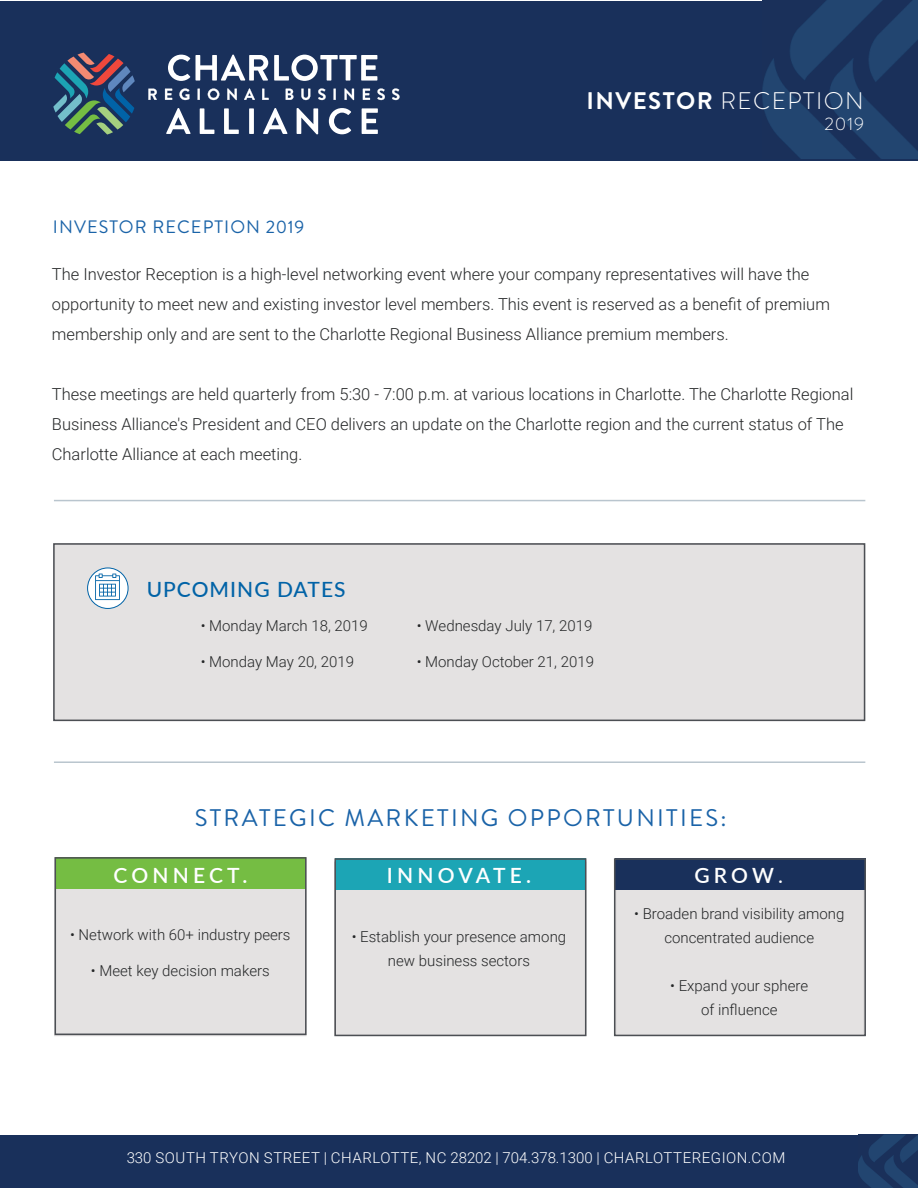
<style>
.page{position:relative;width:918px;height:1188px;background:#fff}
.page>*{position:absolute;margin:0;border:0;box-sizing:border-box;transform-origin:0 0}
.t1{font:24px "Brandon Grotesque";letter-spacing:.095em;color:#1a63a8}
.t2{font:300 24px "Brandon Grotesque";letter-spacing:.06em;color:#fff}
.t3{font:600 21px "Lato";letter-spacing:.2em;color:#fff}
.t4{font:500 21px "Lato";letter-spacing:.05em;color:#0163a7}
.t5{font:18px "Brandon Grotesque";letter-spacing:.06em;color:#1a63a8}
.t6{font:300 18px "Brandon Grotesque";color:#fff}
.t7{font:300 16.5px/30px "Roboto";color:#242627}
.t8{font:300 15px/24px "Roboto";color:#242627;text-align:center}
.t9{font:300 15px "Roboto";letter-spacing:.035em;color:#fff}
.s1{font-weight:700}
.s2{font-weight:400}
</style>
<div class="page">
<div style="left:0;top:1px;width:918px;height:159px;background:#19305b"></div>
<div style="left:54px;top:857px;width:253px;height:179px;background:#e4e2e2"></div>
<div style="left:55px;top:857px;width:251px;height:31px;background:#75bd43"></div>
<div style="left:617px;top:890px;width:246px;height:143px;background:#e4e2e2"></div>
<div style="left:337px;top:890px;width:246px;height:143px;background:#e4e2e2"></div>
<div style="left:335px;top:859px;width:250px;height:31px;background:#1ca5b5"></div>
<div style="left:615px;top:859px;width:251px;height:31px;background:#19305b"></div>
<hr style="left:54px;top:761px;width:811px;height:2px;background:#b9c5ce">
<hr style="left:54px;top:500px;width:811px;height:1px;background:#b9c5ce">
<div style="left:55px;top:857px;width:252px;height:178px;border:2px solid #4c4f54"></div>
<div style="left:334px;top:858px;width:252px;height:178px;border:2px solid #4c4f54"></div>
<div style="left:614px;top:858px;width:252px;height:178px;border:2px solid #4c4f54"></div>
<img style="left:762px;top:0;width:156px;height:158px">
<svg style="left:168px;top:55px;width:22px;height:26px"></svg>
<svg style="left:196px;top:55px;width:72px;height:26px"></svg>
<svg style="left:274px;top:55px;width:103px;height:26px"></svg>
<svg style="left:166px;top:108px;width:25px;height:26px"></svg>
<svg style="left:200px;top:108px;width:14px;height:26px"></svg>
<svg style="left:224px;top:108px;width:15px;height:26px"></svg>
<div style="left:249px;top:108px;width:5px;height:26px;background:#fff"></div>
<svg style="left:263px;top:108px;width:25px;height:26px"></svg>
<svg style="left:297px;top:108px;width:21px;height:26px"></svg>
<svg style="left:329px;top:108px;width:22px;height:26px"></svg>
<svg style="left:362px;top:108px;width:16px;height:26px"></svg>
<svg style="left:148px;top:89px;width:9px;height:11px"></svg>
<svg style="left:165px;top:89px;width:7px;height:11px"></svg>
<svg style="left:179px;top:88px;width:10px;height:12px"></svg>
<svg style="left:198px;top:89px;width:2px;height:11px"></svg>
<svg style="left:208px;top:88px;width:11px;height:12px"></svg>
<svg style="left:227px;top:88px;width:10px;height:12px"></svg>
<svg style="left:244px;top:88px;width:11px;height:12px"></svg>
<svg style="left:262px;top:89px;width:7px;height:11px"></svg>
<svg style="left:286px;top:89px;width:8px;height:11px"></svg>
<svg style="left:301px;top:89px;width:9px;height:11px"></svg>
<svg style="left:318px;top:88px;width:8px;height:12px"></svg>
<svg style="left:333px;top:89px;width:3px;height:11px"></svg>
<svg style="left:344px;top:88px;width:10px;height:12px"></svg>
<svg style="left:363px;top:89px;width:7px;height:11px"></svg>
<svg style="left:377px;top:88px;width:8px;height:12px"></svg>
<svg style="left:392px;top:88px;width:8px;height:12px"></svg>
<svg style="left:53px;top:53px;width:82px;height:82px"></svg>
<div style="left:56px;top:546px;width:806px;height:172px;background:#e4e2e2"></div>
<div style="left:53px;top:543px;width:812px;height:178px;border:2px solid #4c4f54"></div>
<svg style="left:88px;top:568px;width:40px;height:40px"></svg>
<div style="left:87px;top:568px;width:41px;height:41px;border:1px solid #0163a7;border-radius:50%"></div>
<svg style="left:95px;top:574px;width:25px;height:26px"></svg>
<div style="left:0;top:1135px;width:918px;height:53px;background:#19305b"></div>
<img style="left:858px;top:1135px;width:60px;height:53px">
<p class="t5" style="left:53px;top:214px;width:253px">INVESTOR RECEPTION 2019</p>
<h1 class="t2" style="left:586px;top:84px;width:279px"><span class="s1">INVESTOR</span> RECEPTION</h1>
<p class="t6" style="left:825px;top:112px;width:41px">2019</p>
<p class="t7" style="left:52px;top:259px;width:780px">The Investor Reception is a high-level networking event where your company representatives will have the opportunity to meet new and existing investor level members. This event is reserved as a benefit of premium membership only and are sent to the Charlotte Regional Business Alliance premium members.</p>
<p class="t7" style="left:52px;top:379px;width:803px">These meetings are held quarterly from 5:30 - 7:00 p.m. at various locations in Charlotte. The Charlotte Regional<br>Business Alliance's President and CEO delivers an update on the Charlotte region and the current status of The<br>Charlotte Alliance at each meeting.</p>
<p class="t4" style="left:147px;top:574px;width:200px">UPCOMING DATES</p>
<p class="t8" style="left:201px;top:613px;width:169px">• Monday March 18, 2019</p>
<p class="t8" style="left:417px;top:613px;width:177px">• Wednesday July 17, 2019</p>
<p class="t8" style="left:201px;top:649px;width:155px">• Monday May 20, 2019</p>
<p class="t8" style="left:417px;top:649px;width:179px">• Monday October 21, 2019</p>
<h1 class="t1" style="left:195px;top:801px;width:533px">STRATEGIC MARKETING OPPORTUNITIES:</h1>
<p class="t3" style="left:114px;top:860px;width:135px">CONNECT.</p>
<p class="t8" style="left:70px;top:922px;width:222px">• Network with 60+ industry peers</p>
<p class="t8" style="left:91px;top:958px;width:180px">• Meet key decision makers</p>
<p class="t3" style="left:387px;top:860px;width:146px">INNOVATE.</p>
<p class="t3" style="left:694px;top:860px;width:90px">GROW<span class="s2">.</span></p>
<p class="t8" style="left:352px;top:924px;width:216px">• Establish your presence among new business sectors</p>
<p class="t8" style="left:634px;top:901px;width:212px">• Broaden brand visibility among concentrated audience</p>
<p class="t8" style="left:670px;top:973px;width:140px">• Expand your sphere of influence</p>
<p class="t9" style="left:127px;top:1147px;width:660px">330 SOUTH TRYON STREET | CHARLOTTE, NC 28202 | 704.378.1300 | CHARLOTTEREGION.COM</p>
</div>
